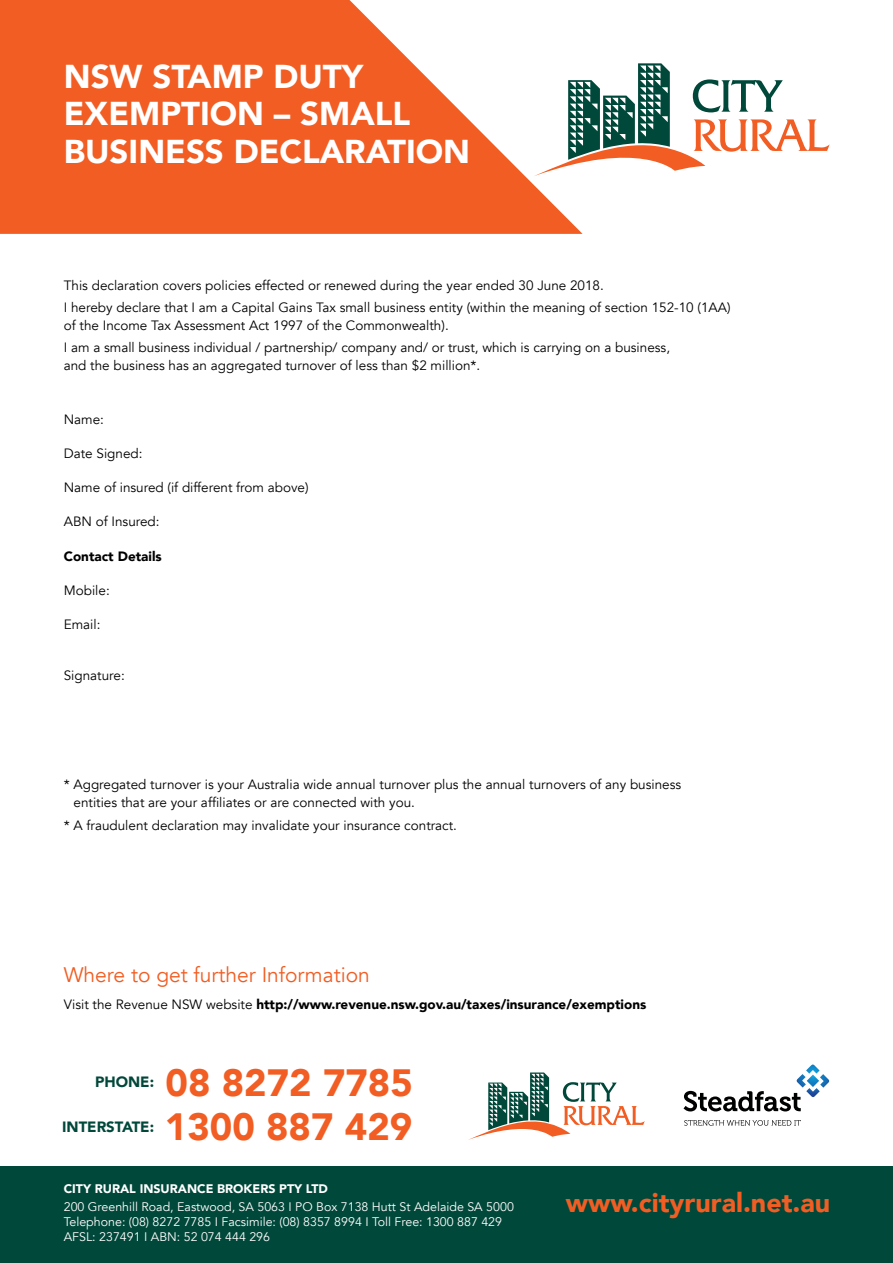
<style>
.page{position:relative;width:893px;height:1263px;background:#fff}
.page>*{position:absolute;margin:0;border:0;box-sizing:border-box;transform-origin:0 0}
.t1{font:900 37.95px "Avenir";color:#f15d22}
.t2{font:900 33px/37.5px "Avenir";color:#fff}
.t3{font:900 26.85px "Avenir";color:#f15d22}
.t4{font:21px "Avenir";color:#f15d22}
.t5{font:900 14.85px "Avenir";color:#00483a}
.t6{font:13.5px/22.2px "Avenir";color:#000}
.t7{font:900 13.5px "Avenir";color:#000}
.t8{font:12.45px/14.9px "Avenir";color:#fff}
.t9{font:900 12.45px "Avenir";color:#fff}
.s1{font-weight:400}
</style>
<div class="page">
<svg style="left:468px;top:1072px;width:177px;height:68px"></svg>
<svg style="left:684px;top:1064px;width:145px;height:47px"></svg>
<svg style="left:684px;top:1120px;width:117px;height:6px"></svg>
<div style="left:0;top:1167px;width:893px;height:96px;background:#00483a"></div>
<svg style="left:583px;top:63px;width:247px;height:108px"></svg>
<svg style="left:0;top:0;width:583px;height:234px;fill:#f15d22"></svg>
<h2 class="t2" style="left:64px;top:57px;width:408px">NSW STAMP DUTY<br>EXEMPTION – SMALL<br>BUSINESS DECLARATION</h2>
<p class="t6" style="left:64px;top:274px;width:668px">This declaration covers policies effected or renewed during the year ended 30 June 2018.<br>I hereby declare that I am a Capital Gains Tax small business entity (within the meaning of section 152-10 (1AA)</p>
<p class="t6" style="left:64px;top:315px;width:608px">of the Income Tax Assessment Act 1997 of the Commonwealth).<br>I am a small business individual / partnership/ company and/ or trust, which is carrying on a business,</p>
<p class="t6" style="left:64px;top:355px;width:418px">and the business has an aggregated turnover of less than $2 million*.</p>
<p class="t6" style="left:64px;top:408px;width:42px">Name:</p>
<p class="t6" style="left:64px;top:442px;width:80px">Date Signed:</p>
<p class="t6" style="left:64px;top:477px;width:246px">Name of insured (if different from above)</p>
<p class="t6" style="left:64px;top:511px;width:97px">ABN of Insured:</p>
<p class="t7" style="left:64px;top:544px;width:99px">Contact Details</p>
<p class="t6" style="left:64px;top:579px;width:48px">Mobile:</p>
<p class="t6" style="left:64px;top:614px;width:38px">Email:</p>
<p class="t6" style="left:64px;top:665px;width:62px">Signature:</p>
<p class="t6" style="left:74px;top:776px;width:609px;line-height:18px;text-indent:-10px">* Aggregated turnover is your Australia wide annual turnover plus the annual turnovers of any business entities that are your affiliates or are connected with you.</p>
<p class="t6" style="left:64px;top:814px;width:395px">* A fraudulent declaration may invalidate your insurance contract.</p>
<h3 class="t4" style="left:64px;top:962px;width:308px">Where to get further Information</h3>
<p class="t7" style="left:64px;top:992px;width:584px"><span class="s1">Visit the Revenue NSW website</span> http://www.revenue.nsw.gov.au/taxes/insurance/exemptions</p>
<p class="t5" style="left:95px;top:1069px;width:61px">PHONE:</p>
<h1 class="t1" style="left:166px;top:1050px;width:249px">08 8272 7785</h1>
<p class="t5" style="left:62px;top:1114px;width:93px">INTERSTATE:</p>
<h1 class="t1" style="left:165px;top:1094px;width:249px">1300 887 429</h1>
<p class="t9" style="left:64px;top:1178px;width:266px">CITY RURAL INSURANCE BROKERS PTY LTD</p>
<p class="t8" style="left:64px;top:1199px;width:452px">200 Greenhill Road, Eastwood, SA 5063 I PO Box 7138 Hutt St Adelaide SA 5000<br>Telephone: (08) 8272 7785 I Facsimile: (08) 8357 8994 I Toll Free: 1300 887 429<br>AFSL: 237491 I ABN: 52 074 444 296</p>
<h3 class="t3" style="left:566px;top:1180px;width:266px">www.cityrural.net.au</h3>
</div>
